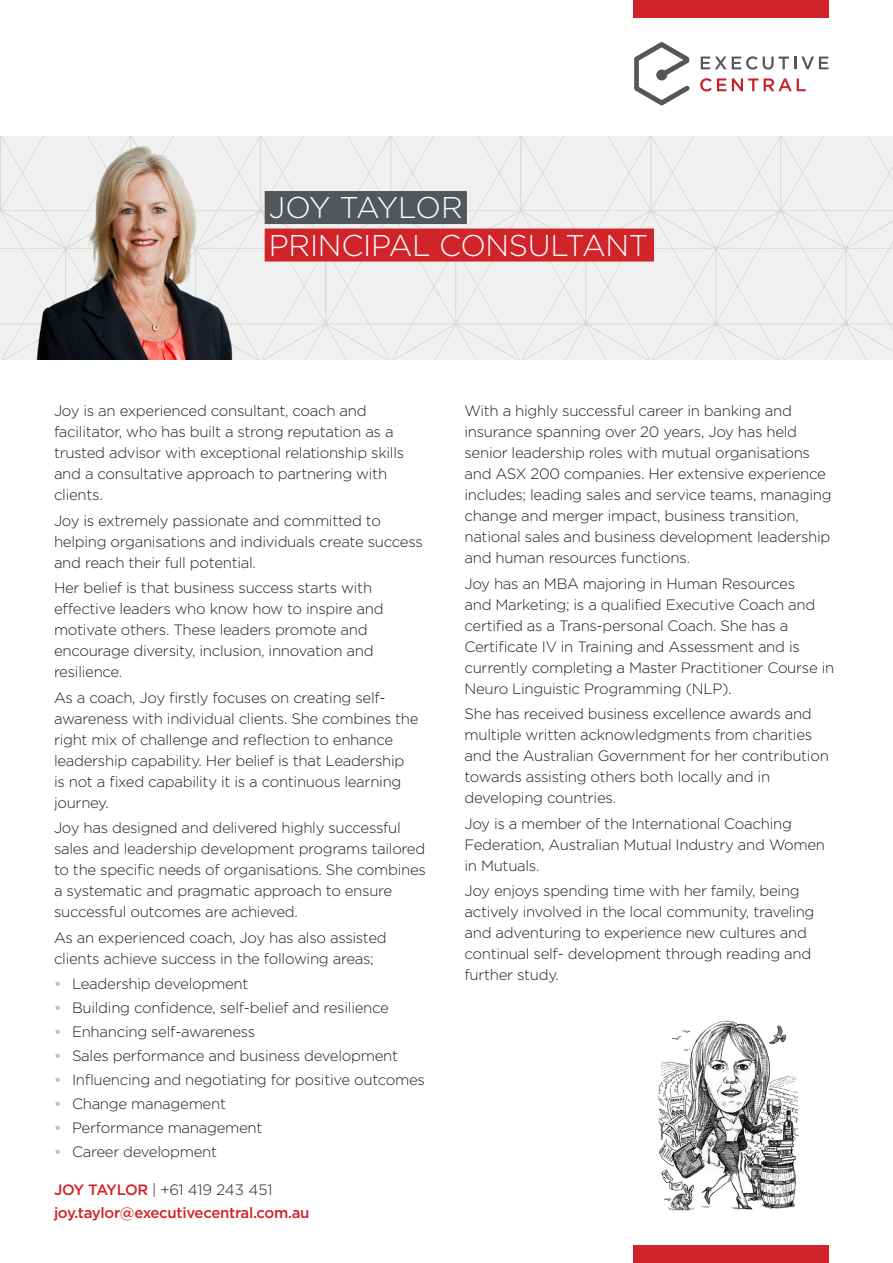
<style>
.page{position:relative;width:893px;height:1263px;background:#fff}
.page>*{position:absolute;margin:0;border:0;box-sizing:border-box;transform-origin:0 0}
.Heading{font:300 30px/37.5px "Gotham";letter-spacing:-.01em;color:#fff}
.t1{font:300 15px/21px "Gotham";letter-spacing:-.02em;color:#231f20}
.t2{font:500 15px/22.5px "Gotham";letter-spacing:-.02em;color:#d1232a}
.s1{font-weight:500;color:#bdbbbb}
.s2{font-weight:300;color:#231f20}
</style>
<div class="page">
<img style="left:658px;top:1020px;width:141px;height:191px">
<svg style="left:701px;top:56px;width:127px;height:14px"></svg>
<svg style="left:700px;top:78px;width:26px;height:13px"></svg>
<svg style="left:732px;top:78px;width:26px;height:13px"></svg>
<svg style="left:764px;top:78px;width:42px;height:13px"></svg>
<svg style="left:634px;top:42px;width:56px;height:63px"></svg>
<div style="left:634px;top:0;width:195px;height:18px;background:#d1232a"></div>
<div style="left:634px;top:1245px;width:195px;height:18px;background:#d1232a"></div>
<img style="left:0;top:136px;width:893px;height:223px">
<div style="left:265px;top:191px;width:202px;height:33px;background:#54575a"></div>
<div style="left:265px;top:229px;width:389px;height:33px;background:#d1232a"></div>
<p class="Heading" style="left:269px;top:188px;width:381px">JOY TAYLOR<br>PRINCIPAL CONSULTANT</p>
<p class="t1" style="left:54px;top:400px;width:352px">Joy is an experienced consultant, coach and facilitator, who has built a strong reputation as a trusted advisor with exceptional relationship skills and a consultative approach to partnering with clients.</p>
<p class="t1" style="left:54px;top:509px;width:370px">Joy is extremely passionate and committed to helping organisations and individuals create success and reach their full potential.</p>
<p class="t1" style="left:54px;top:577px;width:331px">Her belief is that business success starts with effective leaders who know how to inspire and motivate others. These leaders promote and encourage diversity, inclusion, innovation and resilience.</p>
<p class="t1" style="left:54px;top:686px;width:366px">As a coach, Joy firstly focuses on creating self&shy;awareness with individual clients. She combines the right mix of challenge and reflection to enhance leadership capability. Her belief is that Leadership is not a fixed capability it is a continuous learning journey.</p>
<p class="t1" style="left:54px;top:817px;width:373px">Joy has designed and delivered highly successful sales and leadership development programs tailored to the specific needs of organisations. She combines a systematic and pragmatic approach to ensure successful outcomes are achieved.</p>
<p class="t1" style="left:54px;top:926px;width:334px">As an experienced coach, Joy has also assisted clients achieve success in the following areas;</p>
<p class="t1" style="left:54px;top:973px;width:196px"><span class="s1">•</span> Leadership development</p>
<p class="t1" style="left:54px;top:997px;width:336px"><span class="s1">•</span> Building confidence, self-belief and resilience</p>
<p class="t1" style="left:54px;top:1021px;width:203px"><span class="s1">•</span> Enhancing self-awareness</p>
<p class="t1" style="left:54px;top:1045px;width:346px"><span class="s1">•</span> Sales performance and business development</p>
<p class="t1" style="left:54px;top:1069px;width:373px"><span class="s1">•</span> Influencing and negotiating for positive outcomes</p>
<p class="t1" style="left:54px;top:1093px;width:173px"><span class="s1">•</span> Change management</p>
<p class="t1" style="left:54px;top:1117px;width:210px"><span class="s1">•</span> Performance management</p>
<p class="t1" style="left:54px;top:1141px;width:165px"><span class="s1">•</span> Career development</p>
<p class="t2" style="left:54px;top:1178px;width:257px">JOY TAYLOR <span class="s2">| +61 419 243 451 </span>joy.taylor@executivecentral.com.au</p>
<p class="t1" style="left:464px;top:400px;width:369px">With a highly successful career in banking and insurance spanning over 20 years, Joy has held senior leadership roles with mutual organisations and ASX 200 companies. Her extensive experience includes; leading sales and service teams, managing change and merger impact, business transition, national sales and business development leadership and human resources functions.</p>
<p class="t1" style="left:464px;top:572px;width:371px">Joy has an MBA majoring in Human Resources<br>and Marketing; is a qualified Executive Coach and certified as a Trans-personal Coach. She has a Certificate IV in Training and Assessment and is currently completing a Master Practitioner Course in Neuro Linguistic Programming (NLP).</p>
<p class="t1" style="left:464px;top:703px;width:366px">She has received business excellence awards and multiple written acknowledgments from charities and the Australian Government for her contribution towards assisting others both locally and in developing countries.</p>
<p class="t1" style="left:464px;top:812px;width:362px">Joy is a member of the International Coaching<br>Federation, Australian Mutual Industry and Women in Mutuals.</p>
<p class="t1" style="left:464px;top:880px;width:351px">Joy enjoys spending time with her family, being actively involved in the local community, traveling and adventuring to experience new cultures and continual self- development through reading and further study.</p>
</div>
